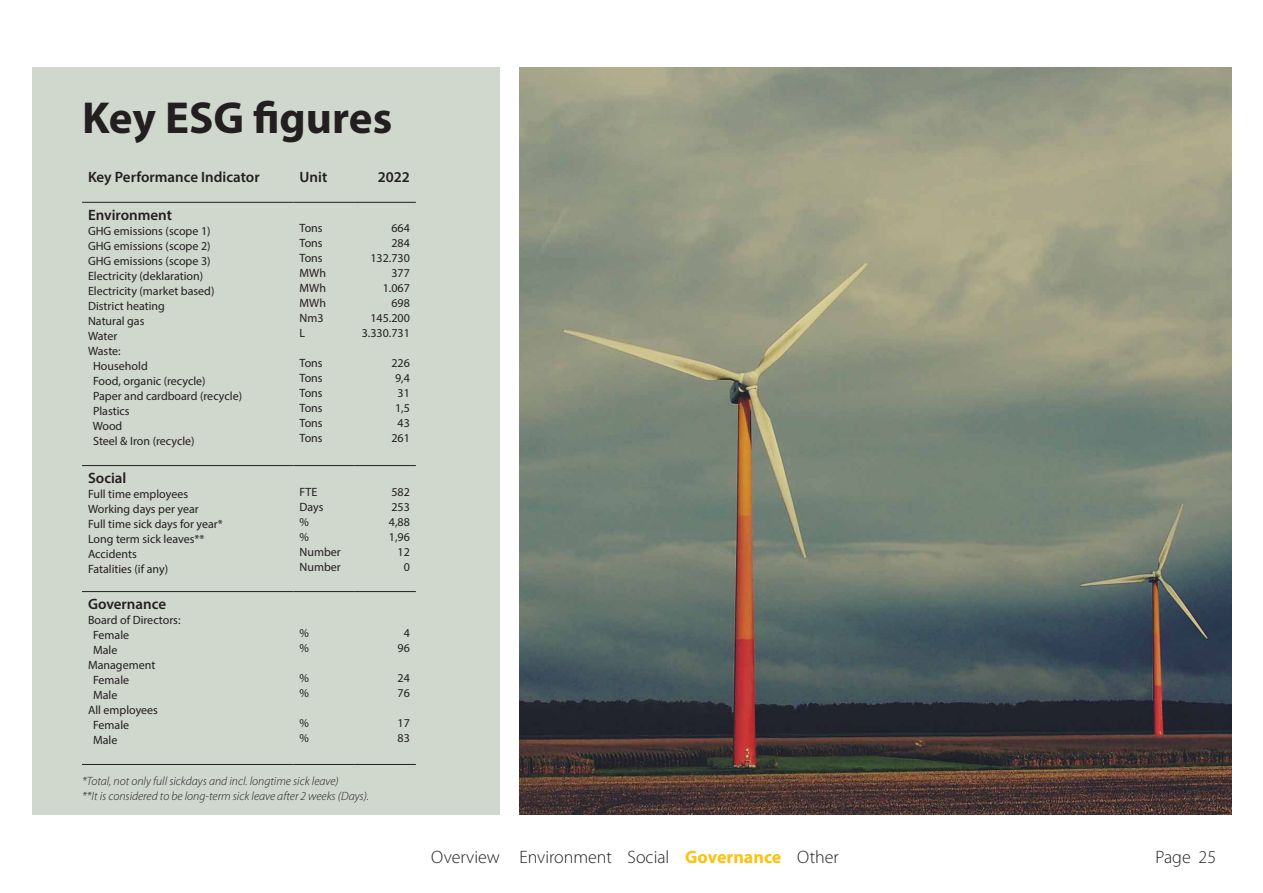
<style>
.page{position:relative;width:1263px;height:893px;background:#fff}
.page>*{position:absolute;margin:0;border:0;box-sizing:border-box;transform-origin:0 0}
.Heading_1{font:700 45px "Myriad Pro";color:#231f20}
.t1{font:300 18px "Myriad Pro";color:#231f20}
.Quotes{font:600 15px "Myriad Pro";color:#231f20}
.Quotes-2{font:12px "Myriad Pro";color:#231f20}
.Quotes-3{font:italic 300 12px "Myriad Pro";color:#231f20}
.s1{font-weight:700;color:#fec210}
</style>
<div class="page">
<div style="left:32px;top:67px;width:468px;height:748px;background:#d0d7cd"></div>
<hr style="left:82px;top:764px;width:212px;height:1px;background:#231f20">
<hr style="left:294px;top:764px;width:60px;height:1px;background:#231f20">
<hr style="left:354px;top:764px;width:62px;height:1px;background:#231f20">
<hr style="left:82px;top:202px;width:212px;height:1px;background:#231f20">
<hr style="left:294px;top:202px;width:60px;height:1px;background:#231f20">
<hr style="left:354px;top:202px;width:62px;height:1px;background:#231f20">
<hr style="left:82px;top:465px;width:212px;height:1px;background:#231f20">
<hr style="left:294px;top:465px;width:60px;height:1px;background:#231f20">
<hr style="left:354px;top:465px;width:62px;height:1px;background:#231f20">
<hr style="left:82px;top:591px;width:212px;height:1px;background:#231f20">
<hr style="left:294px;top:591px;width:60px;height:1px;background:#231f20">
<hr style="left:354px;top:591px;width:62px;height:1px;background:#231f20">
<img style="left:519px;top:67px;width:713px;height:748px">
<p class="Heading_1" style="left:82px;top:88px;width:312px">Key ESG figures</p>
<p class="Quotes" style="left:88px;top:168px;width:173px">Key Performance Indicator</p>
<p class="Quotes" style="left:300px;top:168px;width:29px">Unit</p>
<p class="Quotes" style="left:378px;top:168px;width:34px">2022</p>
<p class="Quotes" style="left:88px;top:205px;width:85px">Environment</p>
<p class="Quotes-2" style="left:88px;top:223px;width:124px">GHG emissions (scope 1)</p>
<p class="Quotes-2" style="left:88px;top:238px;width:124px">GHG emissions (scope 2)</p>
<p class="Quotes-2" style="left:88px;top:253px;width:124px">GHG emissions (scope 3)</p>
<p class="Quotes-2" style="left:88px;top:268px;width:117px">Electricity (deklaration)</p>
<p class="Quotes-2" style="left:88px;top:283px;width:128px">Electricity (market based)</p>
<p class="Quotes-2" style="left:88px;top:298px;width:78px">District heating</p>
<p class="Quotes-2" style="left:88px;top:313px;width:58px">Natural gas</p>
<p class="Quotes-2" style="left:88px;top:328px;width:31px">Water</p>
<p class="Quotes-2" style="left:88px;top:343px;width:34px">Waste:</p>
<p class="Quotes-2" style="left:93px;top:358px;width:56px">Household</p>
<p class="Quotes-2" style="left:93px;top:373px;width:114px">Food, organic (recycle)</p>
<p class="Quotes-2" style="left:93px;top:388px;width:150px">Paper and cardboard (recycle)</p>
<p class="Quotes-2" style="left:93px;top:403px;width:38px">Plastics</p>
<p class="Quotes-2" style="left:93px;top:418px;width:31px">Wood</p>
<p class="Quotes-2" style="left:93px;top:433px;width:103px">Steel &amp; Iron (recycle)</p>
<p class="Quotes-2" style="left:300px;top:221px;width:25px">Tons</p>
<p class="Quotes-2" style="left:300px;top:236px;width:25px">Tons</p>
<p class="Quotes-2" style="left:300px;top:251px;width:25px">Tons</p>
<p class="Quotes-2" style="left:300px;top:266px;width:28px">MWh</p>
<p class="Quotes-2" style="left:300px;top:281px;width:28px">MWh</p>
<p class="Quotes-2" style="left:300px;top:296px;width:28px">MWh</p>
<p class="Quotes-2" style="left:300px;top:311px;width:26px">Nm3</p>
<p class="Quotes-2" style="left:300px;top:326px;width:7px">L</p>
<p class="Quotes-2" style="left:300px;top:356px;width:25px">Tons</p>
<p class="Quotes-2" style="left:300px;top:371px;width:25px">Tons</p>
<p class="Quotes-2" style="left:300px;top:386px;width:25px">Tons</p>
<p class="Quotes-2" style="left:300px;top:401px;width:25px">Tons</p>
<p class="Quotes-2" style="left:300px;top:416px;width:25px">Tons</p>
<p class="Quotes-2" style="left:300px;top:431px;width:25px">Tons</p>
<p class="Quotes-2" style="left:391px;top:221px;width:20px">664</p>
<p class="Quotes-2" style="left:391px;top:236px;width:20px">284</p>
<p class="Quotes-2" style="left:370px;top:251px;width:41px">132.730</p>
<p class="Quotes-2" style="left:391px;top:266px;width:20px">377</p>
<p class="Quotes-2" style="left:383px;top:281px;width:29px">1.067</p>
<p class="Quotes-2" style="left:391px;top:296px;width:20px">698</p>
<p class="Quotes-2" style="left:370px;top:311px;width:41px">145.200</p>
<p class="Quotes-2" style="left:362px;top:326px;width:50px">3.330.731</p>
<p class="Quotes-2" style="left:391px;top:356px;width:20px">226</p>
<p class="Quotes-2" style="left:395px;top:371px;width:16px">9,4</p>
<p class="Quotes-2" style="left:397px;top:386px;width:14px">31</p>
<p class="Quotes-2" style="left:395px;top:401px;width:16px">1,5</p>
<p class="Quotes-2" style="left:397px;top:416px;width:14px">43</p>
<p class="Quotes-2" style="left:391px;top:431px;width:20px">261</p>
<p class="Quotes" style="left:88px;top:468px;width:40px">Social</p>
<p class="Quotes-2" style="left:88px;top:486px;width:102px">Full time employees</p>
<p class="Quotes-2" style="left:88px;top:501px;width:112px">Working days per year</p>
<p class="Quotes-2" style="left:88px;top:516px;width:136px">Full time sick days for year*</p>
<p class="Quotes-2" style="left:88px;top:531px;width:118px">Long term sick leaves**</p>
<p class="Quotes-2" style="left:88px;top:546px;width:50px">Accidents</p>
<p class="Quotes-2" style="left:88px;top:561px;width:82px">Fatalities (if any)</p>
<p class="Quotes" style="left:88px;top:594px;width:80px">Governance</p>
<p class="Quotes-2" style="left:88px;top:612px;width:94px">Board of Directors:</p>
<p class="Quotes-2" style="left:93px;top:627px;width:38px">Female</p>
<p class="Quotes-2" style="left:93px;top:642px;width:26px">Male</p>
<p class="Quotes-2" style="left:88px;top:657px;width:69px">Management</p>
<p class="Quotes-2" style="left:93px;top:672px;width:38px">Female</p>
<p class="Quotes-2" style="left:93px;top:687px;width:26px">Male</p>
<p class="Quotes-2" style="left:88px;top:702px;width:72px">All employees</p>
<p class="Quotes-2" style="left:93px;top:717px;width:38px">Female</p>
<p class="Quotes-2" style="left:93px;top:732px;width:26px">Male</p>
<p class="Quotes-2" style="left:300px;top:484px;width:19px">FTE</p>
<p class="Quotes-2" style="left:300px;top:499px;width:26px">Days</p>
<p class="Quotes-2" style="left:300px;top:514px;width:11px">%</p>
<p class="Quotes-2" style="left:300px;top:529px;width:11px">%</p>
<p class="Quotes-2" style="left:300px;top:544px;width:43px">Number</p>
<p class="Quotes-2" style="left:300px;top:559px;width:43px">Number</p>
<p class="Quotes-2" style="left:300px;top:625px;width:11px">%</p>
<p class="Quotes-2" style="left:300px;top:640px;width:11px">%</p>
<p class="Quotes-2" style="left:300px;top:670px;width:11px">%</p>
<p class="Quotes-2" style="left:300px;top:685px;width:11px">%</p>
<p class="Quotes-2" style="left:300px;top:715px;width:11px">%</p>
<p class="Quotes-2" style="left:300px;top:730px;width:11px">%</p>
<p class="Quotes-3" style="left:82px;top:775px;width:258px">*Total, not only full sickdays and incl. longtime sick leave)</p>
<p class="Quotes-3" style="left:82px;top:790px;width:289px">**It is considered to be long-term sick leave after 2 weeks (Days).</p>
<p class="Quotes-2" style="left:391px;top:484px;width:20px">582</p>
<p class="Quotes-2" style="left:391px;top:499px;width:20px">253</p>
<p class="Quotes-2" style="left:389px;top:514px;width:22px">4,88</p>
<p class="Quotes-2" style="left:389px;top:529px;width:22px">1,96</p>
<p class="Quotes-2" style="left:397px;top:544px;width:14px">12</p>
<p class="Quotes-2" style="left:404px;top:559px;width:8px">0</p>
<p class="Quotes-2" style="left:404px;top:625px;width:8px">4</p>
<p class="Quotes-2" style="left:397px;top:640px;width:14px">96</p>
<p class="Quotes-2" style="left:397px;top:670px;width:14px">24</p>
<p class="Quotes-2" style="left:397px;top:685px;width:14px">76</p>
<p class="Quotes-2" style="left:397px;top:715px;width:14px">17</p>
<p class="Quotes-2" style="left:397px;top:730px;width:14px">83</p>
<p class="t1" style="left:431px;top:847px;width:409px">Overview Environment Social <span class="s1">Governance</span> Other</p>
<h2 class="t1" style="left:1155px;top:847px;width:62px">Page 25</h2>
</div>
